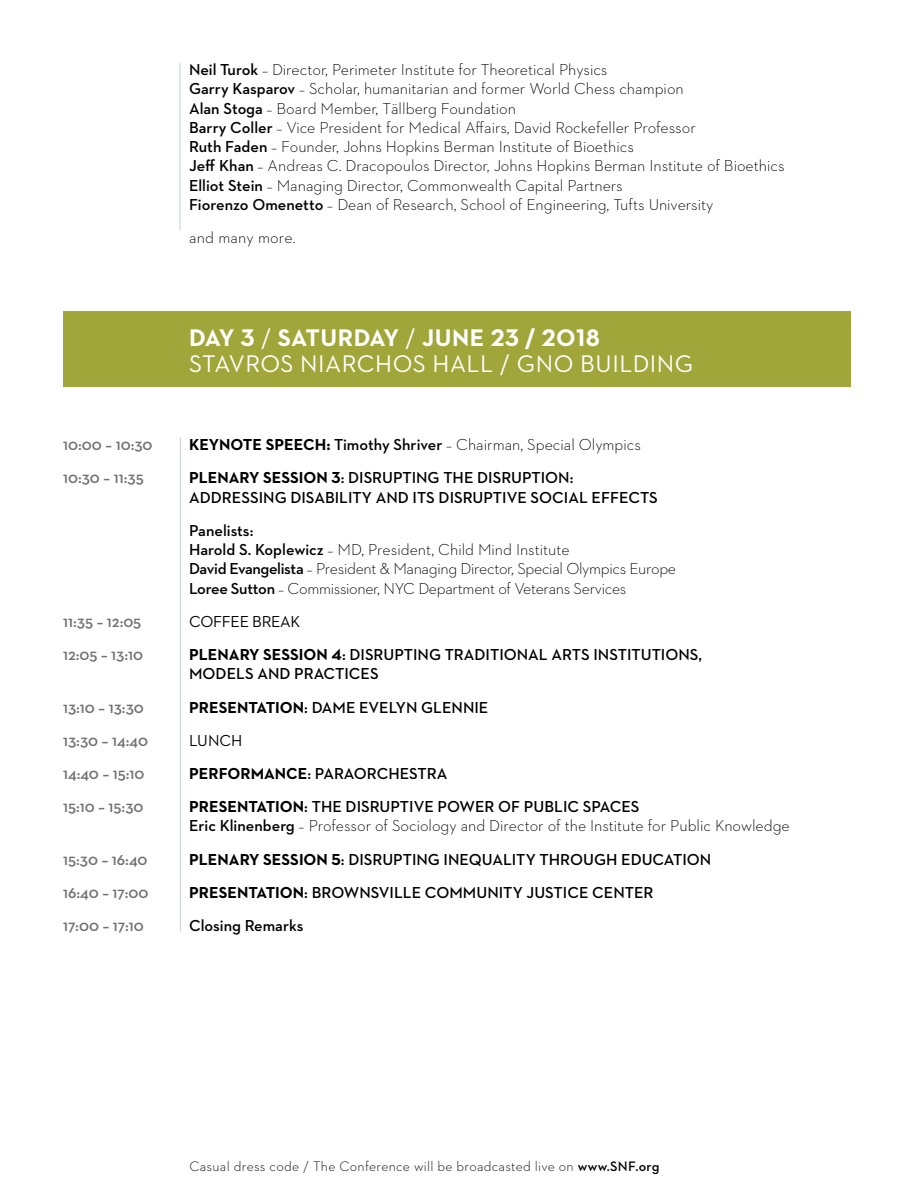
<style>
.page{position:relative;width:914px;height:1197px;background:#fff}
.page>*{position:absolute;margin:0;border:0;box-sizing:border-box;transform-origin:0 0}
.t1{font:24.5px/26.2px "Neutraface Two Text LF Gr";letter-spacing:.02em;color:#fff}
.t2{font:300 16.1px/19.2px "Neutraface Two Text Greek";color:#000}
.t3{font:600 16.1px "Neutraface Two Text Greek";color:#000}
.t4{font:300 16.1px/19.2px "Neutraface Two Text Greek";letter-spacing:-.02em;color:#000}
.t5{font:700 16.1px "Neutraface Two Text LF Gr";color:#000}
.t6{font:600 16.1px "Neutraface Two Text Greek";color:#717073}
.t7{font:16.1px "Neutraface Two Text Greek";letter-spacing:-.02em;color:#000}
.t8{font:700 16.1px "Neutraface Two Text Greek";color:#000}
.t9{font:300 14px "Neutraface Two Text Greek";letter-spacing:.02em;color:#000}
.s1{font-weight:600}
.s2{font-style:italic}
.s3{font-weight:700}
.s4{font-family:"Neutraface Two Text Greek";font-weight:600}
</style>
<div class="page">
<div style="left:63px;top:311px;width:787px;height:76px;background:#a1a63a"></div>
<hr style="left:180px;top:63px;width:1px;height:167px;background:#c8ced2">
<hr style="left:180px;top:437px;width:1px;height:495px;background:#c8ced2">
<p class="t2" style="left:189px;top:60px;width:508px"><span class="s1">NEIL TUROK</span> <span class="s2">–</span> Director, Perimeter Institute for Theoretical Physics<br><span class="s1">GARRY KASPAROV</span> <span class="s2">–</span> Scholar, humanitarian and former World Chess champion <span class="s1">ALAN STOGA</span> <span class="s2">–</span> Board Member, Tällberg Foundation<br><span class="s1">BARRY COLLER</span> <span class="s2">–</span> Vice President for Medical Affairs, David Rockefeller Professor <span class="s1">RUTH FADEN</span> <span class="s2">–</span> Founder, Johns Hopkins Berman Institute of Bioethics</p>
<p class="t3" style="left:63px;top:156px;width:46px">J</p>
<p class="t2" style="left:189px;top:156px;width:597px;text-indent:8px"><span class="s1">EFF KHAN</span> <span class="s2">–</span> Andreas C. Dracopoulos Director, Johns Hopkins Berman Institute of Bioethics<br><span class="s1">ELLIOT STEIN</span> <span class="s2">–</span> Managing Director, Commonwealth Capital Partners<br><span class="s1">FIORENZO OMENETTO</span> <span class="s2">–</span> Dean of Research, School of Engineering, Tufts University</p>
<p class="t2" style="left:189px;top:228px;width:108px">and many more.</p>
<h1 class="t1" style="left:189px;top:324px;width:459px"><span class="s3">DAY 3</span> / <span class="s3">SATURDAY</span> / <span class="s3">JUNE 23 / 2O18<br></span>STAVROS NIARCHOS HALL / GNO BUI LDING</h1>
<p class="t6" style="left:63px;top:435px;width:91px">10:00 – 10:30</p>
<p class="t2" style="left:189px;top:435px;width:453px"><span class="s3">KEYNOTE SPEECH:</span> <span class="s1">TIMOTHY SHRIVER</span> <span class="s2">–</span> Chairman, Special Olympics</p>
<p class="t6" style="left:63px;top:468px;width:82px">10:30 – 11:35</p>
<p class="t5" style="left:189px;top:468px;width:185px">PLENARY SESSION 3<span class="s4">: DISRUP</span></p>
<p class="t3" style="left:402px;top:468px;width:101px">TING THE DISRUP</p>
<p class="t3" style="left:531px;top:468px;width:43px">TION:</p>
<p class="t3" style="left:189px;top:487px;width:22px">ADDRESS</p>
<p class="t3" style="left:259px;top:487px;width:129px">ING DISABILITY AND</p>
<p class="t3" style="left:412px;top:487px;width:52px">ITS DISRUP</p>
<p class="t3" style="left:493px;top:487px;width:119px">TIVE SOCIAL EFFEC</p>
<p class="t3" style="left:640px;top:487px;width:17px">TS</p>
<p class="t3" style="left:189px;top:521px;width:66px">PANELISTS:</p>
<p class="t3" style="left:63px;top:540px;width:47px">H</p>
<p class="t4" style="left:189px;top:540px;width:488px;text-indent:11px"><span class="s1">AROLD S. KOPLEWICZ</span> <span class="s2">–</span> MD, President, Child Mind Institute<br><span class="s1">DAVID EVANGELISTA</span> <span class="s2">–</span> President &amp; Managing Director, Special Olympics Europe</p>
<p class="t3" style="left:63px;top:578px;width:46px">L</p>
<p class="t4" style="left:197px;top:578px;width:430px"><span class="s1">OREE SUTTON</span> <span class="s2">–</span> Commissioner, NYC Department of Veterans Services</p>
<p class="t6" style="left:63px;top:612px;width:80px">11:35 – 12:05</p>
<p class="t7" style="left:189px;top:612px;width:113px">COFFEE BREAK</p>
<p class="t6" style="left:63px;top:645px;width:81px">12:05 – 13:10</p>
<p class="t5" style="left:189px;top:645px;width:187px">PLENARY SESSION 4<span class="s4">: DISRUP</span></p>
<p class="t3" style="left:404px;top:645px;width:61px">TING TRAD</p>
<p class="t3" style="left:485px;top:645px;width:31px">ITIONA</p>
<p class="t3" style="left:539px;top:645px;width:138px">L ARTS INSTITUTIONS</p>
<p class="t3" style="left:698px;top:645px;width:5px">,</p>
<p class="t3" style="left:63px;top:664px;width:30px">MODE</p>
<p class="t3" style="left:236px;top:664px;width:33px">LS AND</p>
<p class="t3" style="left:294px;top:664px;width:11px">PRAC</p>
<p class="t3" style="left:335px;top:664px;width:25px">TICES</p>
<p class="t6" style="left:63px;top:697px;width:82px">13:10 – 13:30</p>
<p class="t5" style="left:189px;top:698px;width:145px">PRESENTATION<span class="s4">: DAME</span></p>
<p class="t3" style="left:359px;top:697px;width:94px">EVELYN GLENN</p>
<p class="t3" style="left:474px;top:697px;width:13px">IE</p>
<p class="t6" style="left:63px;top:731px;width:86px">13:30 – 14:40</p>
<p class="t7" style="left:189px;top:731px;width:55px">LUNCH</p>
<p class="t6" style="left:63px;top:764px;width:83px">14:40 – 15:10</p>
<p class="t8" style="left:189px;top:764px;width:87px">PERFORMANC</p>
<p class="t3" style="left:298px;top:764px;width:38px"><span class="s3">E</span>: PARAORC</p>
<p class="t3" style="left:388px;top:764px;width:49px">HESTRA</p>
<p class="t6" style="left:63px;top:797px;width:82px">15:10 – 15:30</p>
<p class="t5" style="left:189px;top:797px;width:183px">PRESENTATION<span class="s4">: THE DISRUP</span></p>
<p class="t3" style="left:400px;top:797px;width:60px">TIVE POWER</p>
<p class="t2" style="left:189px;top:797px;width:602px;text-indent:309px"><span class="s1">OF PUBLIC SPACES<br>ERIC KLINENBERG</span> <span class="s2">–</span> Professor of Sociology and Director of the Institute for Public Knowledge</p>
<p class="t6" style="left:63px;top:850px;width:86px">15:30 – 16:40</p>
<p class="t5" style="left:189px;top:850px;width:186px">PLENARY SESSION 5<span class="s4">: DISRUP</span></p>
<p class="t3" style="left:403px;top:850px;width:170px">TING INEQUALITY THROUG</p>
<p class="t3" style="left:606px;top:850px;width:37px">H EDUCA</p>
<p class="t3" style="left:673px;top:850px;width:26px">TION</p>
<p class="t6" style="left:63px;top:883px;width:87px">16:40 – 17:00</p>
<p class="t5" style="left:189px;top:883px;width:145px">PRESENTATION<span class="s4">: BROWNS</span></p>
<p class="t3" style="left:379px;top:883px;width:71px">VILLE COMMUN</p>
<p class="t3" style="left:499px;top:883px;width:146px">ITY JUSTICE CENTER</p>
<p class="t6" style="left:63px;top:916px;width:82px">17:00 – 17:10</p>
<p class="t3" style="left:189px;top:916px;width:116px">CLOSING REMARKS</p>
<p class="t9" style="left:189px;top:1158px;width:471px">Casual dress code / The Conference will be broadcasted live on <span class="s1">WWW.SNF.ORG</span></p>
</div>
